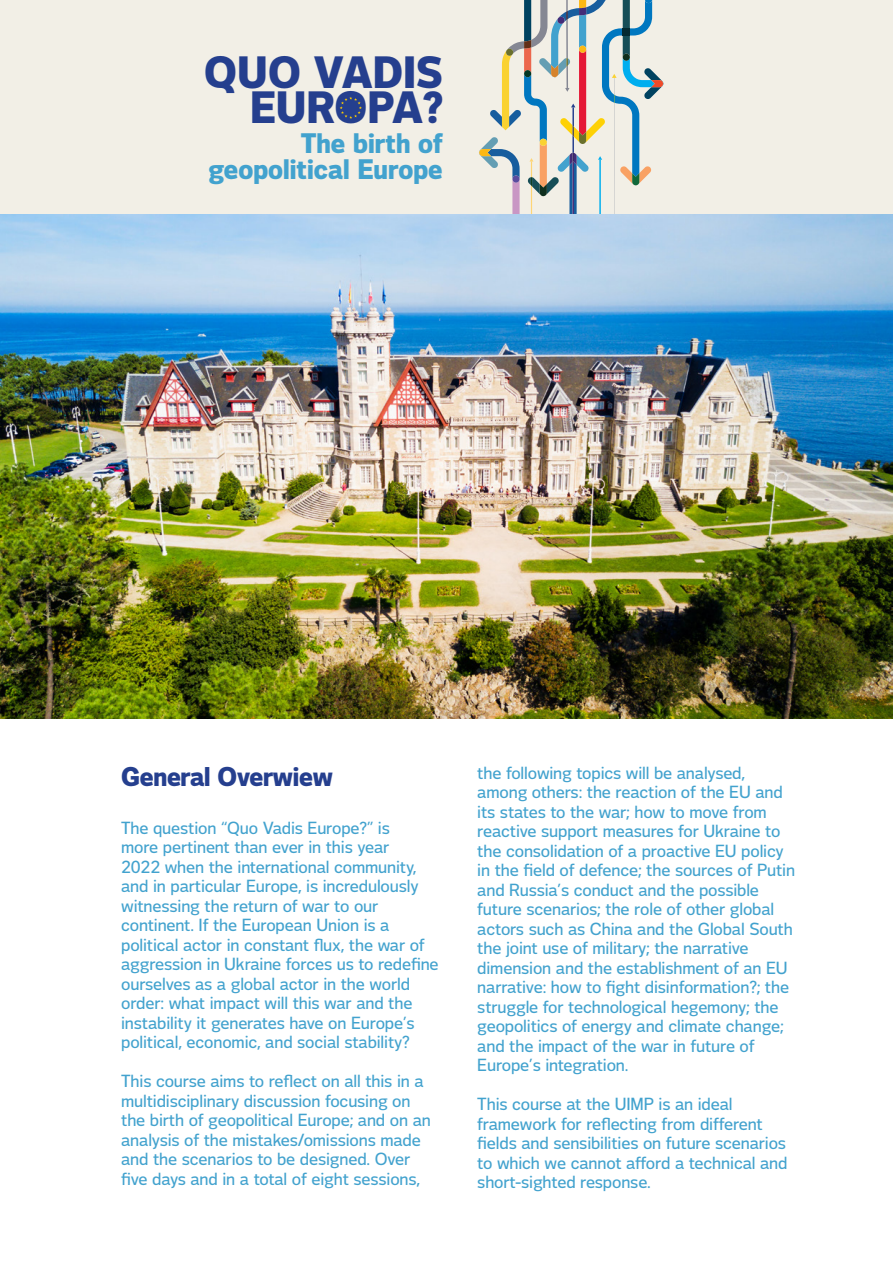
<style>
.page{position:relative;width:893px;height:1263px;background:#fff}
.page>*{position:absolute;margin:0;border:0;box-sizing:border-box;transform-origin:0 0}
.t1{font:800 42.45px "Voice";letter-spacing:.01em;color:#253f8e}
.t2{font:800 26.55px "Voice";color:#42a2ce}
.t3{font:800 25.5px "Voice";letter-spacing:-.01em;color:#253f8e}
.t4{font:500 16.5px/19.5px "Voice";letter-spacing:-.01em;color:#42a2ce}
</style>
<div class="page">
<img style="left:0;top:214px;width:893px;height:505px">
<div style="left:0;top:0;width:893px;height:214px;background:#f2efe6"></div>
<svg style="left:341px;top:95px;width:19px;height:25px"></svg>
<svg style="left:340px;top:97px;width:22px;height:22px"></svg>
<svg style="left:479px;top:0;width:184px;height:214px"></svg>
<p class="t1" style="left:204px;top:46px;width:240px">QUO VADIS</p>
<p class="t1" style="left:250px;top:81px;width:194px">EUROPA?</p>
<p class="t2" style="left:301px;top:127px;width:144px">The birth of</p>
<p class="t2" style="left:209px;top:153px;width:236px">geopolitical Europe</p>
<p class="t3" style="left:121px;top:760px;width:213px">General Overwiew</p>
<p class="t4" style="left:121px;top:817px;width:319px">The question “Quo Vadis Europe?” is<br>more pertinent than ever in this year<br>2022 when the international community, and in particular Europe, is incredulously witnessing the return of war to our continent. If the European Union is a political actor in constant flux, the war of aggression in Ukraine forces us to redefine ourselves as a global actor in the world order: what impact will this war and the instability it generates have on Europe’s political, economic, and social stability?</p>
<p class="t4" style="left:121px;top:1071px;width:311px">This course aims to reflect on all this in a multidisciplinary discussion focusing on the birth of geopolitical Europe; and on an analysis of the mistakes/omissions made and the scenarios to be designed. Over five days and in a total of eight sessions,</p>
<p class="t4" style="left:477px;top:762px;width:319px">the following topics will be analysed, among others: the reaction of the EU and its states to the war; how to move from reactive support measures for Ukraine to the consolidation of a proactive EU policy in the field of defence; the sources of Putin and Russia’s conduct and the possible future scenarios; the role of other global actors such as China and the Global South the joint use of military; the narrative dimension and the establishment of an EU narrative: how to fight disinformation?; the struggle for technological hegemony; the geopolitics of energy and climate change; and the impact of the war in future of Europe’s integration.</p>
<p class="t4" style="left:477px;top:1094px;width:312px">This course at the UIMP is an ideal framework for reflecting from different fields and sensibilities on future scenarios to which we cannot afford a technical and short-sighted response.</p>
</div>
